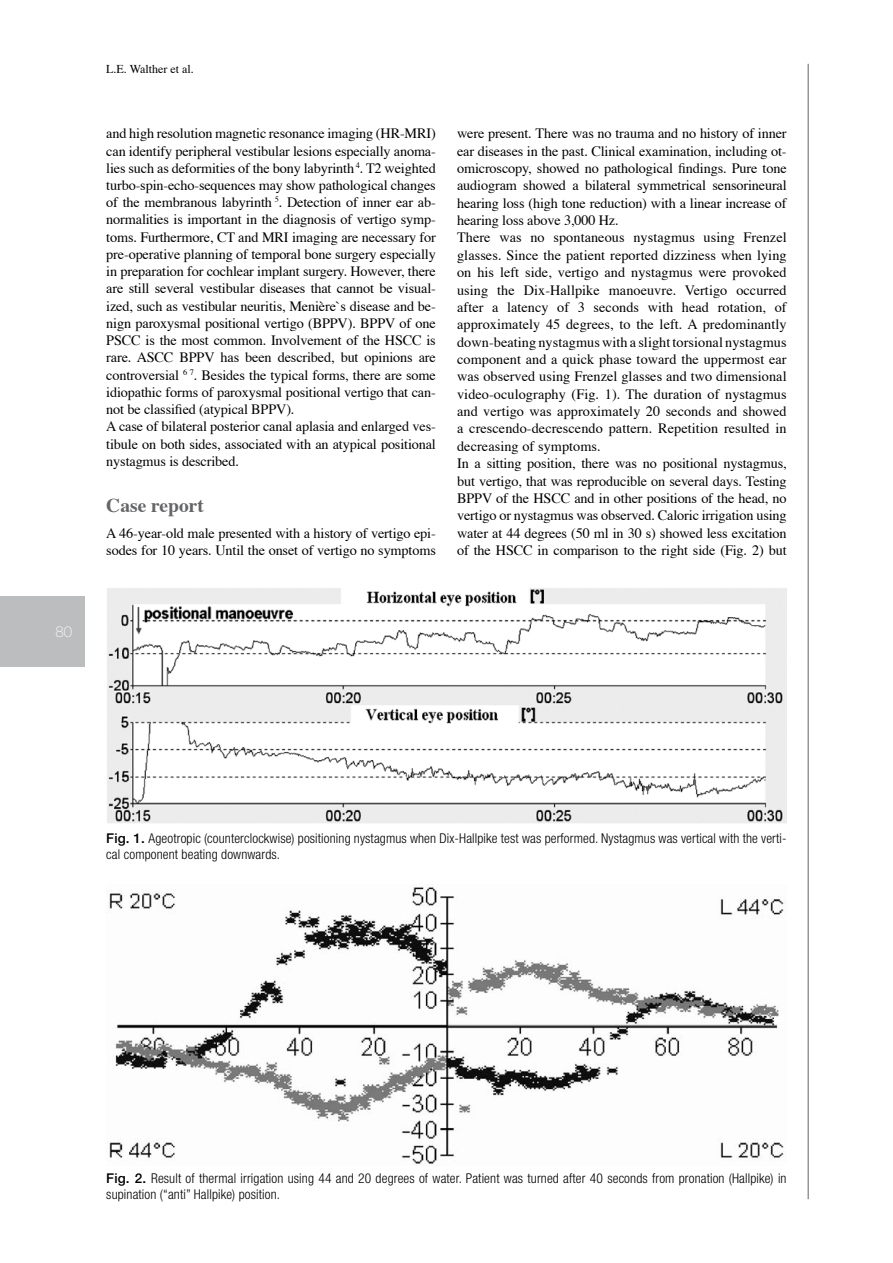
<style>
.page{position:relative;width:893px;height:1263px;background:#fff}
.page>*{position:absolute;margin:0;border:0;box-sizing:border-box;transform-origin:0 0}
.t1{font:700 19.5px "Times";color:#646567}
.t2{font:100 15px "Helvetica Neue LT Std";color:#fff}
.t3{font:14.25px/17.4px "Times";letter-spacing:-.01em;color:#000}
.t4{font:300 condensed 13.5px/16.5px "Helvetica Neue LT Std";letter-spacing:.01em;color:#000}
.t5{font:12px "Times";color:#000}
.s1{font-weight:500;font-stretch:normal}
</style>
<div class="page">
<hr style="left:808px;top:64px;width:1px;height:1135px;background:#646567">
<div style="left:0;top:596px;width:85px;height:70px;background:#bcbdbe"></div>
<img style="left:107px;top:588px;width:680px;height:235px">
<img style="left:109px;top:887px;width:676px;height:277px">
<p class="t2" style="left:56px;top:623px;width:18px">80</p>
<p class="t5" style="left:106px;top:61px;width:89px">L.E. Walther et al.</p>
<p class="t3" style="left:106px;top:126px;width:331px">and high resolution magnetic resonance imaging (HR-MRI) can identify peripheral vestibular lesions especially anoma&shy;lies such as deformities of the bony labyrinth <sup>4</sup>. T2 weighted turbo-spin-echo-sequences may show pathological changes of the membranous labyrinth <sup>5</sup>. Detection of inner ear ab&shy;normalities is important in the diagnosis of vertigo symp&shy;toms. Furthermore, CT and MRI imaging are necessary for pre-operative planning of temporal bone surgery especially in preparation for cochlear implant surgery. However, there are still several vestibular diseases that cannot be visual&shy;ized, such as vestibular neuritis, Menière`s disease and be&shy;nign paroxysmal positional vertigo (BPPV). BPPV of one PSCC is the most common. Involvement of the HSCC is rare. ASCC BPPV has been described, but opinions are controversial <sup>6</sup> <sup>7</sup>. Besides the typical forms, there are some idiopathic forms of paroxysmal positional vertigo that can&shy;not be classified (atypical BPPV).<br>A case of bilateral posterior canal aplasia and enlarged ves&shy;tibule on both sides, associated with an atypical positional nystagmus is described.</p>
<h1 class="t1" style="left:106px;top:492px;width:99px">Case report</h1>
<p class="t3" style="left:106px;top:525px;width:331px">A 46-year-old male presented with a history of vertigo epi&shy;sodes for 10 years. Until the onset of vertigo no symptoms</p>
<p class="t3" style="left:457px;top:126px;width:331px">were present. There was no trauma and no history of inner ear diseases in the past. Clinical examination, including ot&shy;omicroscopy, showed no pathological findings. Pure tone audiogram showed a bilateral symmetrical sensorineural hearing loss (high tone reduction) with a linear increase of hearing loss above 3,000 Hz.<br>There was no spontaneous nystagmus using Frenzel glasses. Since the patient reported dizziness when lying on his left side, vertigo and nystagmus were provoked using the Dix-Hallpike manoeuvre. Vertigo occurred after a latency of 3 seconds with head rotation, of approximately 45 degrees, to the left. A predominantly down-beating nystagmus with a slight torsional nystagmus component and a quick phase toward the uppermost ear was observed using Frenzel glasses and two dimensional video-oculography (Fig. 1). The duration of nystagmus and vertigo was approximately 20 seconds and showed a crescendo-decrescendo pattern. Repetition resulted in decreasing of symptoms.<br>In a sitting position, there was no positional nystagmus, but vertigo, that was reproducible on several days. Testing BPPV of the HSCC and in other positions of the head, no vertigo or nystagmus was observed. Caloric irrigation using water at 44 degrees (50 ml in 30 s) showed less excitation of the HSCC in comparison to the right side (Fig. 2) but</p>
<p class="t4" style="left:106px;top:829px;width:682px"><span class="s1">Fig. 1.</span> Ageotropic (counterclockwise) positioning nystagmus when Dix-Hallpike test was performed. Nystagmus was vertical with the verti&shy;cal component beating downwards.</p>
<p class="t4" style="left:106px;top:1169px;width:682px"><span class="s1">Fig. 2.</span> Result of thermal irrigation using 44 and 20 degrees of water. Patient was turned after 40 seconds from pronation (Hallpike) in supination (“anti” Hallpike) position.</p>
</div>
